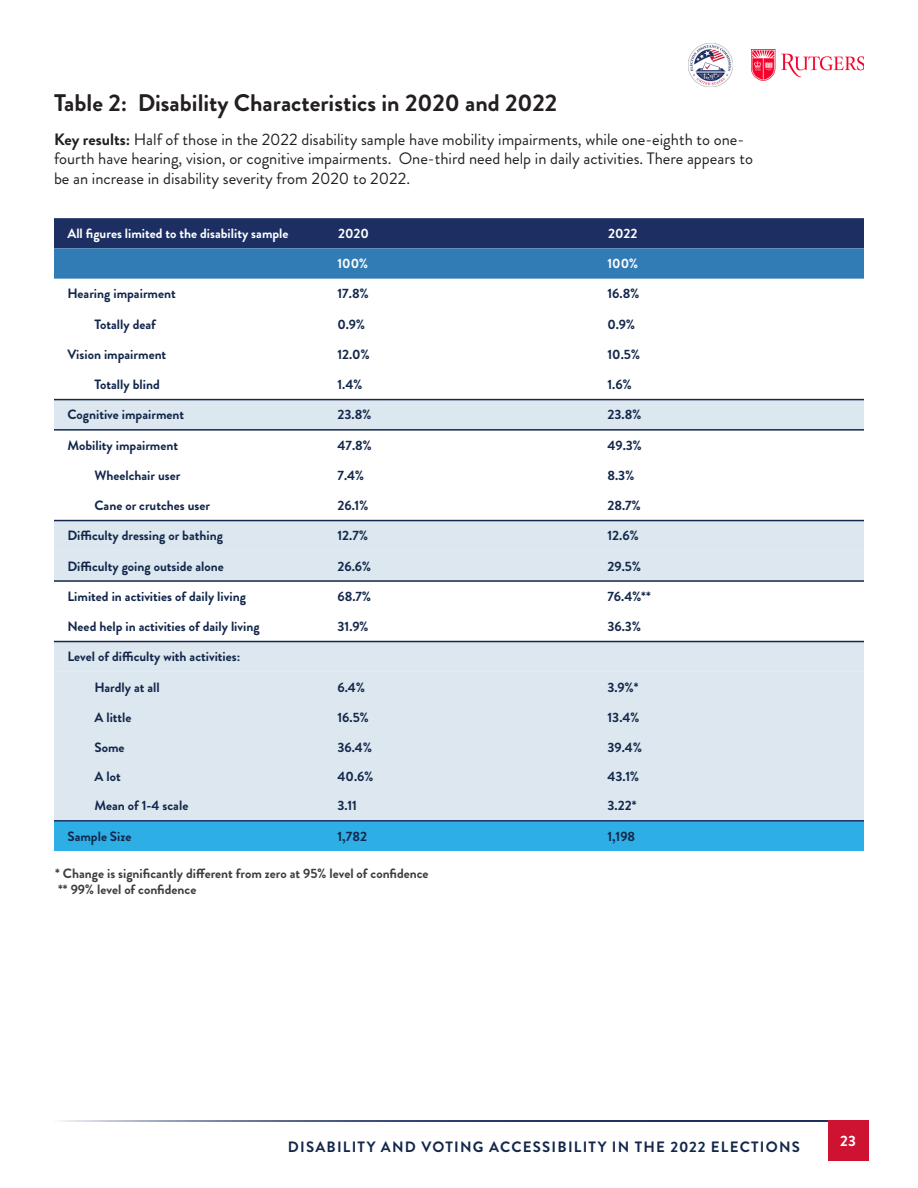
<style>
.page{position:relative;width:918px;height:1188px;background:#fff}
.page>*{position:absolute;margin:0;border:0;box-sizing:border-box;transform-origin:0 0}
.t1{font:700 24px "Brandon Grotesque";color:#231f20}
.Body{font:16.5px/19.8px "Brandon Grotesque";color:#231f20}
.t2{font:700 15px "Brandon Grotesque";letter-spacing:.08em;color:#14274b}
.t3{font:700 15px "Brandon Grotesque";color:#fff}
.t4{font:700 13.5px "Brandon Grotesque";color:#13274b}
.t5{font:700 13.5px/16.2px "Brandon Grotesque";color:#3e3e3f}
.t6{font:700 13.5px "Brandon Grotesque";color:#fff}
.s1{font-weight:700}
</style>
<div class="page">
<hr style="left:54px;top:1120px;width:793px;height:2px;background:#1e3063">
<div style="left:828px;top:1120px;width:40px;height:41px;background:#cd1331"></div>
<img style="left:689px;top:44px;width:43px;height:43px">
<img style="left:751px;top:50px;width:113px;height:30px">
<svg style="left:54px;top:218px;width:810px;height:61px;background:#29578d"></svg>
<svg style="left:54px;top:400px;width:810px;height:151px"></svg>
<svg style="left:54px;top:551px;width:810px;height:269px;fill:#dce7ef"></svg>
<div style="left:54px;top:642px;width:810px;height:30px;background:#dce7ef"></div>
<div style="left:54px;top:822px;width:810px;height:29px;background:#2daee4"></div>
<hr style="left:54px;top:580px;width:270px;height:2px;background:#14274b">
<hr style="left:324px;top:580px;width:270px;height:2px;background:#14274b">
<hr style="left:594px;top:580px;width:270px;height:2px;background:#14274b">
<hr style="left:54px;top:641px;width:270px;height:1px;background:#14274b">
<hr style="left:324px;top:641px;width:270px;height:1px;background:#14274b">
<hr style="left:594px;top:641px;width:270px;height:1px;background:#14274b">
<hr style="left:54px;top:520px;width:270px;height:1px;background:#14274b">
<hr style="left:324px;top:520px;width:270px;height:1px;background:#14274b">
<hr style="left:594px;top:520px;width:270px;height:1px;background:#14274b">
<hr style="left:54px;top:399px;width:270px;height:1px;background:#14274b">
<hr style="left:324px;top:399px;width:270px;height:1px;background:#14274b">
<hr style="left:594px;top:399px;width:270px;height:1px;background:#14274b">
<hr style="left:54px;top:429px;width:270px;height:2px;background:#14274b">
<hr style="left:324px;top:429px;width:270px;height:2px;background:#14274b">
<hr style="left:594px;top:429px;width:270px;height:2px;background:#14274b">
<hr style="left:54px;top:820px;width:270px;height:2px;background:#1e3063">
<hr style="left:324px;top:820px;width:270px;height:2px;background:#1e3063">
<hr style="left:594px;top:820px;width:270px;height:2px;background:#1e3063">
<p class="t1" style="left:54px;top:86px;width:505px">Table 2: Disability Characteristics in 2020 and 2022</p>
<p class="Body" style="left:54px;top:129px;width:701px"><span class="s1">Key results:</span> Half of those in the 2022 disability sample have mobility impairments, while one-eighth to one&shy;fourth have hearing, vision, or cognitive impairments. One-third need help in daily activities. There appears to be an increase in disability severity from 2020 to 2022.</p>
<p class="t6" style="left:68px;top:224px;width:223px">All figures limited to the disability sample</p>
<p class="t6" style="left:338px;top:224px;width:32px">2020</p>
<p class="t6" style="left:608px;top:224px;width:31px">2022</p>
<p class="t6" style="left:338px;top:254px;width:32px">100%</p>
<p class="t6" style="left:608px;top:254px;width:32px">100%</p>
<p class="t4" style="left:68px;top:284px;width:110px">Hearing impairment</p>
<p class="t4" style="left:338px;top:284px;width:33px">17.8%</p>
<p class="t4" style="left:608px;top:284px;width:33px">16.8%</p>
<p class="t4" style="left:94px;top:315px;width:63px">Totally deaf</p>
<p class="t4" style="left:338px;top:315px;width:29px">0.9%</p>
<p class="t4" style="left:608px;top:315px;width:29px">0.9%</p>
<p class="t4" style="left:68px;top:345px;width:100px">Vision impairment</p>
<p class="t4" style="left:338px;top:345px;width:34px">12.0%</p>
<p class="t4" style="left:608px;top:345px;width:34px">10.5%</p>
<p class="t4" style="left:94px;top:375px;width:67px">Totally blind</p>
<p class="t4" style="left:338px;top:375px;width:26px">1.4%</p>
<p class="t4" style="left:608px;top:375px;width:26px">1.6%</p>
<p class="t4" style="left:68px;top:405px;width:118px">Cognitive impairment</p>
<p class="t4" style="left:338px;top:405px;width:35px">23.8%</p>
<p class="t4" style="left:608px;top:405px;width:35px">23.8%</p>
<p class="t4" style="left:68px;top:436px;width:112px">Mobility impairment</p>
<p class="t4" style="left:338px;top:436px;width:36px">47.8%</p>
<p class="t4" style="left:608px;top:436px;width:36px">49.3%</p>
<p class="t4" style="left:94px;top:466px;width:87px">Wheelchair user</p>
<p class="t4" style="left:338px;top:466px;width:28px">7.4%</p>
<p class="t4" style="left:608px;top:466px;width:28px">8.3%</p>
<p class="t4" style="left:94px;top:496px;width:117px">Cane or crutches user</p>
<p class="t4" style="left:338px;top:496px;width:32px">26.1%</p>
<p class="t4" style="left:608px;top:496px;width:35px">28.7%</p>
<p class="t4" style="left:68px;top:526px;width:157px">Difficulty dressing or bathing</p>
<p class="t4" style="left:338px;top:526px;width:32px">12.7%</p>
<p class="t4" style="left:608px;top:526px;width:33px">12.6%</p>
<p class="t4" style="left:68px;top:557px;width:158px">Difficulty going outside alone</p>
<p class="t4" style="left:338px;top:557px;width:35px">26.6%</p>
<p class="t4" style="left:608px;top:557px;width:35px">29.5%</p>
<p class="t4" style="left:68px;top:587px;width:180px">Limited in activities of daily living</p>
<p class="t4" style="left:338px;top:587px;width:35px">68.7%</p>
<p class="t4" style="left:608px;top:587px;width:45px">76.4%**</p>
<p class="t4" style="left:68px;top:617px;width:194px">Need help in activities of daily living</p>
<p class="t4" style="left:338px;top:617px;width:33px">31.9%</p>
<p class="t4" style="left:608px;top:617px;width:35px">36.3%</p>
<p class="t4" style="left:68px;top:647px;width:174px">Level of difficulty with activities:</p>
<p class="t4" style="left:94px;top:678px;width:67px">Hardly at all</p>
<p class="t4" style="left:338px;top:678px;width:29px">6.4%</p>
<p class="t4" style="left:608px;top:678px;width:32px">3.9%*</p>
<p class="t4" style="left:94px;top:708px;width:39px">A little</p>
<p class="t4" style="left:338px;top:708px;width:33px">16.5%</p>
<p class="t4" style="left:608px;top:708px;width:34px">13.4%</p>
<p class="t4" style="left:94px;top:738px;width:32px">Some</p>
<p class="t4" style="left:338px;top:738px;width:36px">36.4%</p>
<p class="t4" style="left:608px;top:738px;width:36px">39.4%</p>
<p class="t4" style="left:94px;top:767px;width:28px">A lot</p>
<p class="t4" style="left:338px;top:767px;width:37px">40.6%</p>
<p class="t4" style="left:608px;top:767px;width:33px">43.1%</p>
<p class="t4" style="left:94px;top:796px;width:95px">Mean of 1-4 scale</p>
<p class="t4" style="left:338px;top:796px;width:21px">3.11</p>
<p class="t4" style="left:608px;top:796px;width:30px">3.22*</p>
<p class="t4" style="left:68px;top:827px;width:65px">Sample Size</p>
<p class="t4" style="left:338px;top:827px;width:31px">1,782</p>
<p class="t4" style="left:608px;top:827px;width:29px">1,198</p>
<p class="t5" style="left:55px;top:865px;width:375px">* Change is significantly different from zero at 95% level of confidence ** 99% level of confidence</p>
<p class="t2" style="left:288px;top:1136px;width:514px">DISABILITY AND VOTING ACCESSIBILITY IN THE 2022 ELECTIONS</p>
<p class="t3" style="left:840px;top:1131px;width:17px">23</p>
</div>
